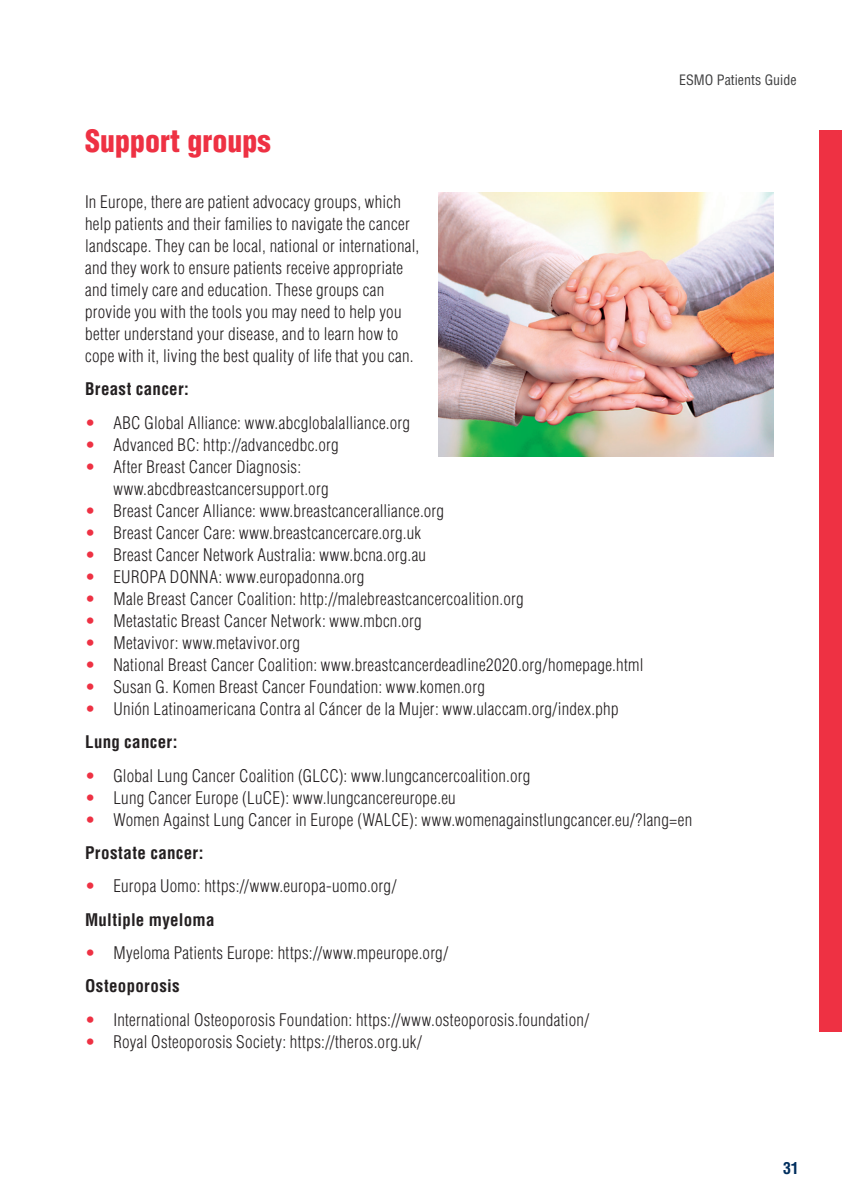
<style>
.page{position:relative;width:842px;height:1191px;background:#fff}
.page>*{position:absolute;margin:0;border:0;box-sizing:border-box;transform-origin:0 0}
.t1{font:900 condensed 30px "Helvetica LT Std";color:#ee3143}
.t2{font:300 condensed 17px/22px "Helvetica LT Std";letter-spacing:.02em;color:#231f20}
.t3{font:700 condensed 17px "Helvetica LT Std";letter-spacing:.02em;color:#231f20}
.t4{font:700 condensed 16px "Helvetica LT Std";color:#002e5e}
.t5{font:condensed 14px "Helvetica LT Std";color:#3e3e3f}
.s1{color:#ee3143}
.s2{font-weight:700}
</style>
<div class="page">
<div style="left:819px;top:130px;width:23px;height:902px;background:#ee3143"></div>
<img style="left:438px;top:192px;width:336px;height:264px">
<p class="t5" style="left:679px;top:71px;width:119px">ESMO Patients Guide</p>
<h1 class="t1" style="left:85px;top:122px;width:187px">Support groups</h1>
<p class="t2" style="left:85px;top:191px;width:336px">In Europe, there are patient advocacy groups, which help patients and their families to navigate the cancer landscape. They can be local, national or international, and they work to ensure patients receive appropriate and timely care and education. These groups can provide you with the tools you may need to help you better understand your disease, and to learn how to cope with it, living the best quality of life that you can.</p>
<p class="t3" style="left:85px;top:378px;width:105px">Breast cancer:</p>
<p class="t2" style="left:85px;top:411px;width:326px"><span class="s1">•</span> ABC Global Alliance: www.abcglobalalliance.org</p>
<p class="t2" style="left:85px;top:433px;width:255px"><span class="s1">•</span> Advanced BC: http://advancedbc.org</p>
<p class="t2" style="left:113px;top:455px;width:217px;text-indent:-28px"><span class="s1">•</span> After Breast Cancer Diagnosis: www.abcdbreastcancersupport.org</p>
<p class="t2" style="left:85px;top:499px;width:361px"><span class="s1">•</span> Breast Cancer Alliance: www.breastcanceralliance.org</p>
<p class="t2" style="left:85px;top:521px;width:338px"><span class="s1">•</span> Breast Cancer Care: www.breastcancercare.org.uk</p>
<p class="t2" style="left:85px;top:543px;width:343px"><span class="s1">•</span> Breast Cancer Network Australia: www.bcna.org.au</p>
<p class="t2" style="left:85px;top:565px;width:281px"><span class="s1">•</span> EUROPA DONNA: www.europadonna.org</p>
<p class="t2" style="left:85px;top:587px;width:440px"><span class="s1">•</span> Male Breast Cancer Coalition: http://malebreastcancercoalition.org</p>
<p class="t2" style="left:85px;top:609px;width:338px"><span class="s1">•</span> Metastatic Breast Cancer Network: www.mbcn.org</p>
<p class="t2" style="left:85px;top:631px;width:217px"><span class="s1">•</span> Metavivor: www.metavivor.org</p>
<p class="t2" style="left:85px;top:653px;width:560px"><span class="s1">•</span> National Breast Cancer Coalition: www.breastcancerdeadline2020.org/homepage.html</p>
<p class="t2" style="left:85px;top:675px;width:401px"><span class="s1">•</span> Susan G. Komen Breast Cancer Foundation: www.komen.org</p>
<p class="t2" style="left:85px;top:692px;width:535px;line-height:33.4px"><span class="s1">•</span> Unión Latinoamericana Contra al Cáncer de la Mujer: www.ulaccam.org/index.php<br><span class="s2">Lung cancer:</span></p>
<p class="t2" style="left:85px;top:764px;width:447px"><span class="s1">•</span> Global Lung Cancer Coalition (GLCC): www.lungcancercoalition.org</p>
<p class="t2" style="left:85px;top:786px;width:372px"><span class="s1">•</span> Lung Cancer Europe (LuCE): www.lungcancereurope.eu</p>
<p class="t2" style="left:85px;top:802px;width:609px;line-height:33.4px"><span class="s1">•</span> Women Against Lung Cancer in Europe (WALCE): www.womenagainstlungcancer.eu/?lang=en<br><span class="s2">Prostate cancer:</span></p>
<p class="t2" style="left:85px;top:869px;width:313px;line-height:33.4px"><span class="s1">•</span> Europa Uomo: https://www.europa-uomo.org/<br><span class="s2">Multiple myeloma</span></p>
<p class="t2" style="left:85px;top:936px;width:365px;line-height:33.4px"><span class="s1">•</span> Myeloma Patients Europe: https://www.mpeurope.org/<br><span class="s2">Osteoporosis</span></p>
<p class="t2" style="left:85px;top:1008px;width:506px"><span class="s1">•</span> International Osteoporosis Foundation: https://www.osteoporosis.foundation/</p>
<p class="t2" style="left:85px;top:1030px;width:338px"><span class="s1">•</span> Royal Osteoporosis Society: https://theros.org.uk/</p>
<p class="t4" style="left:783px;top:1158px;width:17px">31</p>
</div>
